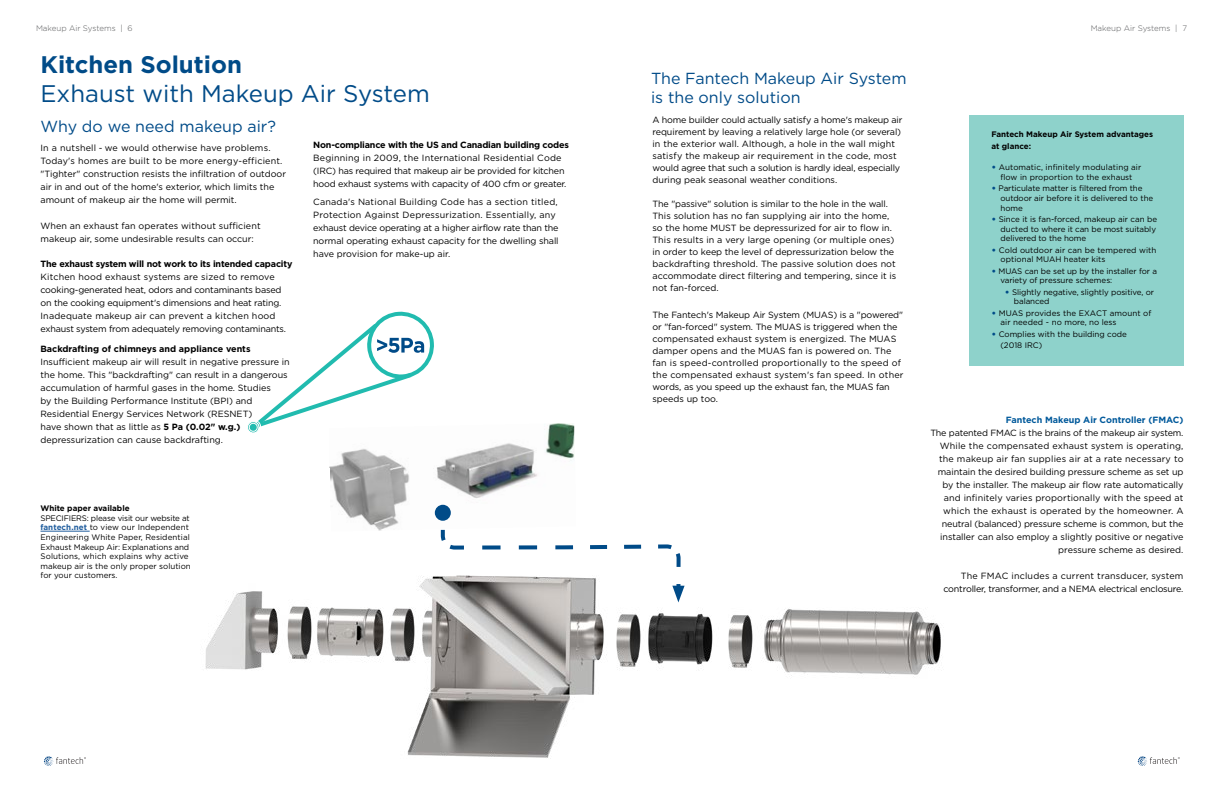
<style>
.page{position:relative;width:1224px;height:792px;background:#fff}
.page>*{position:absolute;margin:0;border:0;box-sizing:border-box;transform-origin:0 0}
.t1{font:24px "Gotham";color:#004b88}
.t2{font:700 24px "Gotham";color:#004b88}
.t3{font:16px/19.2px "Gotham";color:#004b88}
.t4{font:9px/13px "Gotham";color:#000}
.t5{font:9px/13px "Gotham";letter-spacing:-.02em;color:#000}
.t6{font:700 9px "Gotham";letter-spacing:-.02em;color:#000}
.t7{font:700 9px "Gotham";color:#000}
.t8{font:700 9px "Gotham";color:#00599b}
.t9{font:8px/9.6px "Gotham";color:#000}
.t10{font:700 8px/12px "Gotham";color:#000}
.t11{font:300 8px "Gotham";color:#58595b}
.s1{font-weight:700}
.s2{font-weight:700;color:#215e9e}
.s3{font-family:"Univers LT Std";font-weight:300;font-stretch:condensed;color:#004b88}
</style>
<div class="page">
<svg style="left:44px;top:756px;width:42px;height:10px"></svg>
<svg style="left:1138px;top:756px;width:42px;height:10px"></svg>
<div style="left:969px;top:115px;width:214px;height:251px;background:#8ed2cb"></div>
<img style="left:329px;top:423px;width:246px;height:108px">
<svg style="left:248px;top:311px;width:188px;height:126px"></svg>
<svg style="left:439px;top:509px;width:242px;height:50px"></svg>
<div style="left:435px;top:505px;width:16px;height:16px;background:#004b88;border-radius:50%"></div>
<img style="left:205px;top:559px;width:737px;height:200px">
<hr style="left:40px;top:531px;width:50px;height:1px;background:#215e9e">
<p class="t11" style="left:36px;top:23px;width:98px">Makeup Air Systems | 6</p>
<p class="t11" style="left:1091px;top:23px;width:98px">Makeup Air Systems | 7</p>
<h1 class="t2" style="left:40px;top:49px;width:203px">Kitchen Solution</h1>
<h1 class="t1" style="left:40px;top:78px;width:391px">Exhaust with Makeup Air System</h1>
<h2 class="t3" style="left:40px;top:117px;width:237px">Why do we need makeup air?</h2>
<p class="t4" style="left:40px;top:141px;width:247px">In a nutshell - we would otherwise have problems.<br>Today's homes are built to be more energy-efficient. "Tighter" construction resists the infiltration of outdoor air in and out of the home's exterior, which limits the amount of makeup air the home will permit.</p>
<p class="t4" style="left:40px;top:219px;width:222px">When an exhaust fan operates without sufficient makeup air, some undesirable results can occur:</p>
<p class="t6" style="left:40px;top:258px;width:253px">The exhaust system will not work to its intended capacity</p>
<p class="t5" style="left:40px;top:270px;width:247px">Kitchen hood exhaust systems are sized to remove cooking-generated heat, odors and contaminants based on the cooking equipment's dimensions and heat rating.<br>Inadequate makeup air can prevent a kitchen hood exhaust system from adequately removing contaminants.</p>
<p class="t7" style="left:40px;top:343px;width:212px">Backdrafting of chimneys and appliance vents</p>
<p class="t4" style="left:40px;top:355px;width:251px">Insufficient makeup air will result in negative pressure in the home. This "backdrafting" can result in a dangerous accumulation of harmful gases in the home. Studies<br>by the Building Performance Institute (BPI) and Residential Energy Services Network (RESNET)<br>have shown that as little as <span class="s1">5 Pa (0.02" w.g.) </span>depressurization can cause backdrafting.</p>
<p class="t6" style="left:313px;top:139px;width:257px">Non-compliance with the US and Canadian building codes</p>
<p class="t5" style="left:313px;top:151px;width:255px">Beginning in 2009, the International Residential Code (IRC) has required that makeup air be provided for kitchen hood exhaust systems with capacity of 400 cfm or greater.</p>
<p class="t4" style="left:313px;top:195px;width:247px">Canada's National Building Code has a section titled, Protection Against Depressurization. Essentially, any exhaust device operating at a higher airflow rate than the normal operating exhaust capacity for the dwelling shall have provision for make-up air.</p>
<p class="t10" style="left:40px;top:502px;width:91px">White paper available</p>
<p class="t9" style="left:40px;top:513px;width:152px">SPECIFIERS: please visit our website at <span class="s2">fantech.net</span> to view our Independent Engineering White Paper, Residential Exhaust Makeup Air: Explanations and Solutions, which explains why active makeup air is the only proper solution for your customers.</p>
<h2 class="t3" style="left:651px;top:68px;width:257px">The Fantech Makeup Air System is the only solution</h2>
<p class="t4" style="left:652px;top:114px;width:251px;line-height:12px">A home builder could actually satisfy a home's makeup air requirement by leaving a relatively large hole (or several) in the exterior wall. Although, a hole in the wall might satisfy the makeup air requirement in the code, most would agree that such a solution is hardly ideal, especially during peak seasonal weather conditions.</p>
<p class="t4" style="left:652px;top:198px;width:245px;line-height:12px">The "passive" solution is similar to the hole in the wall.<br>This solution has no fan supplying air into the home, so the home MUST be depressurized for air to flow in.<br>This results in a very large opening (or multiple ones) in order to keep the level of depressurization below the backdrafting threshold. The passive solution does not accommodate direct filtering and tempering, since it is not fan-forced.</p>
<p class="t4" style="left:652px;top:309px;width:253px;line-height:12px">The Fantech's Makeup Air System (MUAS) is a "powered" or "fan-forced" system. The MUAS is triggered when the compensated exhaust system is energized. The MUAS damper opens and the MUAS fan is powered on. The fan is speed-controlled proportionally to the speed of the compensated exhaust system's fan speed. In other words, as you speed up the exhaust fan, the MUAS fan speeds up too.</p>
<p class="t10" style="left:991px;top:128px;width:163px">Fantech Makeup Air System advantages at glance:</p>
<p class="t9" style="left:991px;top:163px;width:151px;text-align:center"><span class="s3">•</span> Automatic, infinitely modulating air flow in proportion to the exhaust</p>
<p class="t9" style="left:1000px;top:184px;width:154px;text-indent:-9px"><span class="s3">•</span> Particulate matter is filtered from the outdoor air before it is delivered to the home</p>
<p class="t9" style="left:1000px;top:214px;width:158px;text-indent:-9px"><span class="s3">•</span> Since it is fan-forced, makeup air can be ducted to where it can be most suitably delivered to the home</p>
<p class="t9" style="left:1000px;top:245px;width:158px;text-indent:-9px"><span class="s3">•</span> Cold outdoor air can be tempered with optional MUAH heater kits</p>
<p class="t9" style="left:1000px;top:266px;width:158px;text-indent:-9px"><span class="s3">•</span> MUAS can be set up by the installer for a variety of pressure schemes:</p>
<p class="t9" style="left:1014px;top:287px;width:142px;text-indent:-9px"><span class="s3">•</span> Slightly negative, slightly positive, or balanced</p>
<p class="t9" style="left:1000px;top:308px;width:152px;text-indent:-9px"><span class="s3">•</span> MUAS provides the EXACT amount of air needed - no more, no less</p>
<p class="t9" style="left:1000px;top:328px;width:128px;line-height:11.4px;text-indent:-9px"><span class="s3">•</span> Complies with the building code (2018 IRC)</p>
<p class="t8" style="left:1006px;top:414px;width:179px">Fantech Makeup Air Controller (FMAC)</p>
<p class="t4" style="left:930px;top:426px;width:255px;text-align:right">The patented FMAC is the brains of the makeup air system.<br>While the compensated exhaust system is operating, the makeup air fan supplies air at a rate necessary to maintain the desired building pressure scheme as set up by the installer. The makeup air flow rate automatically and infinitely varies proportionally with the speed at which the exhaust is operated by the homeowner. A neutral (balanced) pressure scheme is common, but the installer can also employ a slightly positive or negative pressure scheme as desired.</p>
<p class="t5" style="left:943px;top:569px;width:242px;text-align:right">The FMAC includes a current transducer, system controller, transformer, and a NEMA electrical enclosure.</p>
</div>
